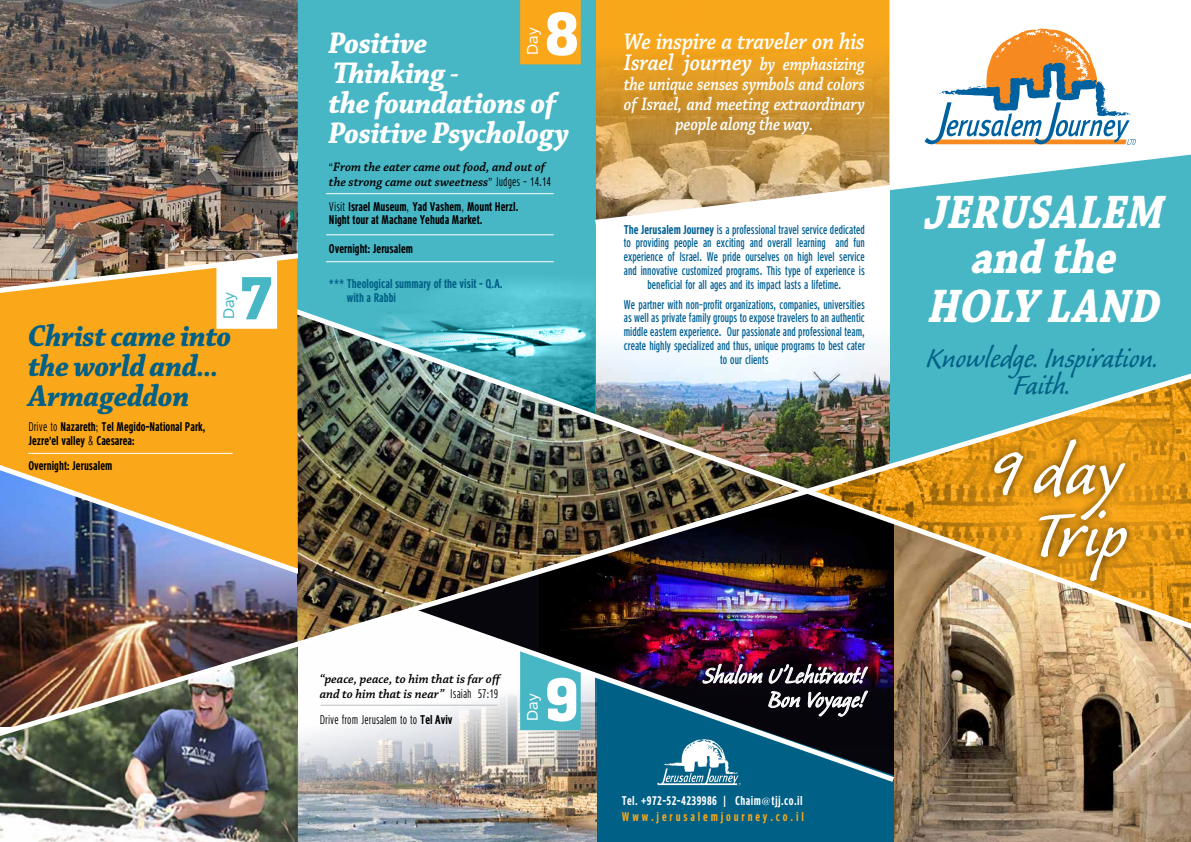
<style>
.page{position:relative;width:1191px;height:842px;background:#fff}
.page>*{position:absolute;margin:0;border:0;box-sizing:border-box;transform-origin:0 0}
.t1{font:86.3px/62.7px "Caliban Std";color:#fff;text-align:center}
.t2{font:500 63.2px "Aachen Std";color:#fff}
.t3{font:500 63.2px "Aachen Std";color:#47b6c5}
.t4{font:italic 49.3px/44.4px "Chaparral Pro Bold Capt";color:#fff;text-align:center;scale:.84 1}
.t5{font:36.2px "Caliban Std";color:#006086;scale:.95 1}
.t6{font:31.9px/30px "Chaparral Pro Bold It Disp";color:#fff;scale:.96 1}
.t7{font:31.9px/30px "Chaparral Pro Bold It Disp";color:#006086;scale:.96 1}
.t8{font:29.6px/24px "Caliban Std";color:#fff;text-align:right;scale:.95 1}
.t9{font:italic 600 24px "Chaparral Pro";letter-spacing:-.01em;color:#fff;scale:.92 1}
.t10{font:italic 600 24px "Chaparral Pro";letter-spacing:-.01em;color:#fff;scale:.93 1}
.t11{font:italic 600 19px/20px "Chaparral Pro";letter-spacing:-.01em;color:#fff;text-align:center;scale:.86 1}
.t12{font:15.5px "Albany Std";color:#fff}
.t13{font:15.5px "Albany Std";color:#47b6c5}
.t14{font:italic 600 13px/15px "Chaparral Pro";color:#000}
.t15{font:500 12px/13.8px "Fb Tamlil Condensed Eng";color:#006095;text-align:right}
.t16{font:700 12px/13.8px "Fb Tamlil Condensed Eng";color:#000}
.t17{font:700 12px/13.8px "Fb Tamlil Condensed Eng";color:#006086}
.t18{font:12px "Fb Tamlil Condensed Eng";color:#000}
.t19{font:700 12px "Fb Tamlil Condensed Eng";letter-spacing:.03em;color:#fff}
.t20{font:700 12px "Fb Tamlil Condensed Eng";letter-spacing:.235em;color:#faa81a}
.s1{font-weight:400}
.s2{font-family:"Fb Tamlil Condensed Eng";font-weight:400;font-style:normal;font-size:12px}
.s3{font-weight:700}
</style>
<div class="page">
<div style="left:891px;top:0;width:300px;height:557px;background:#47b6c5"></div>
<img style="left:596px;top:0;width:293px;height:144px">
<div style="left:889px;top:0;width:302px;height:144px;background:#fff"></div>
<div style="left:283px;top:0;width:312px;height:479px;background:#47b6c5"></div>
<div style="left:595px;top:672px;width:299px;height:170px;background:#006086"></div>
<img style="left:298px;top:774px;width:299px;height:68px">
<svg style="left:408px;top:786px;width:189px;height:8px;background:#907b64"></svg>
<img style="left:352px;top:261px;width:243px;height:44px">
<img style="left:0;top:774px;width:298px;height:68px">
<img style="left:894px;top:774px;width:297px;height:68px">
<svg style="left:298px;top:305px;width:593px;height:20px"></svg>
<img style="left:402px;top:774px;width:497px;height:12px">
<img style="left:0;top:325px;width:1191px;height:449px">
<div style="left:985px;top:430px;width:151px;height:160px;background:#000;opacity:.75"></div>
<svg style="left:702px;top:664px;width:60px;height:20px"></svg>
<svg style="left:768px;top:664px;width:100px;height:20px;background:#5d4d5b"></svg>
<svg style="left:768px;top:691px;width:32px;height:17px"></svg>
<svg style="left:808px;top:690px;width:60px;height:27px;background:#434247"></svg>
<div style="left:520px;top:0;width:61px;height:64px;background:#faa81a"></div>
<hr style="left:326px;top:193px;width:227px;height:1px;background:#fff">
<hr style="left:321px;top:705px;width:176px;height:1px;background:#bcbec0">
<hr style="left:326px;top:234px;width:227px;height:1px;background:#fff">
<hr style="left:326px;top:261px;width:227px;height:1px;background:#fff">
<svg style="left:595px;top:144px;width:596px;height:84px"></svg>
<svg style="left:924px;top:28px;width:227px;height:149px;background:#d8d7cf"></svg>
<img style="left:657px;top:739px;width:86px;height:47px">
<div style="left:0;top:345px;width:298px;height:27px;background:#faa81a"></div>
<img style="left:0;top:0;width:298px;height:237px">
<img style="left:0;top:237px;width:298px;height:108px">
<svg style="left:0;top:372px;width:298px;height:217px;background:#cc9d50"></svg>
<h2 class="t3" style="left:241px;top:264px;width:32px">7</h2>
<p class="t13" style="left:220px;top:319px;width:29px;rotate:-90deg">Day</p>
<h3 class="t7" style="left:28px;top:323px;width:213px">Christ came into the world and...<br>Armageddon</h3>
<p class="t16" style="left:28px;top:422px;width:179px"><span class="s1">Drive to</span> Nazareth<span class="s1">;</span> Tel Megido-National Park,<br>Jezre e l’ valley <span class="s1">&amp;</span> Caesarea:</p>
<p class="t16" style="left:28px;top:461px;width:85px">Overnight: Jerusalem</p>
<h2 class="t2" style="left:544px;top:0;width:36px">8</h2>
<h3 class="t6" style="left:329px;top:59px;width:251px">Thinking -<br>the foundations of<br>Positive Psychology</h3>
<p class="t14" style="left:329px;top:159px;width:223px"><span class="s2">“</span>From the eater came out food, and out of the strong came out sweetness<span class="s2">” Judges - 14.14</span></p>
<p class="t16" style="left:329px;top:201px;width:191px"><span class="s1">Visit</span> Israel Museum<span class="s1">,</span> Yad Vashem<span class="s1">,</span> Mount Herzl.<br>Night tour at Machane Yehuda Market.</p>
<p class="t16" style="left:329px;top:243px;width:85px">Overnight: Jerusalem</p>
<p class="t17" style="left:347px;top:278px;width:157px;text-indent:-18px">*** Theological summary of the visit – .A.Q with a Rabbi</p>
<h3 class="t6" style="left:329px;top:29px;width:104px">Positive</h3>
<p class="t12" style="left:523px;top:55px;width:29px;rotate:-90deg">Day</p>
<h3 class="t9" style="left:624px;top:28px;width:263px">We inspire a traveler on his</h3>
<h3 class="t11" style="left:760px;top:55px;width:124px">by emphasizing</h3>
<h3 class="t10" style="left:624px;top:49px;width:139px">Israel journey</h3>
<h3 class="t11" style="left:624px;top:75px;width:282px">the unique senses symbols and colors of Israel, and meeting extraordinary people along the way.</h3>
<p class="t15" style="left:624px;top:224px;width:242px"><span class="s3">The Jerusalem Journey</span> ais professional travel service dedicated and fun</p>
<p class="t15" style="left:624px;top:238px;width:203px">to providing people an exciting and overall learning</p>
<p class="t15" style="left:624px;top:251px;width:242px">experience of Israel. We pride ourselves on high level service</p>
<p class="t15" style="left:624px;top:265px;width:242px">and innovative customized programs. This type of experience is</p>
<p class="t15" style="left:647px;top:279px;width:195px">beneficial for all ages and its impact lasts a lifetime.</p>
<p class="t15" style="left:624px;top:299px;width:242px;text-align:center">We partner with non-profit organizations, companies, universities as well as private family groups to expose travelers anto authentic middle eastern experience. Our passionate and professional team, create highly specialized and thus, unique programs to best cater to our clients</p>
<p class="t14" style="left:320px;top:672px;width:183px">“peace, peace to, him that is far off</p>
<p class="t18" style="left:478px;top:688px;width:22px">57:19</p>
<p class="t14" style="left:320px;top:687px;width:126px">and to him that is near”</p>
<p class="t18" style="left:320px;top:714px;width:134px">Drive from Jerusalem toto <span class="s3">Tel Aviv</span></p>
<p class="t18" style="left:450px;top:688px;width:23px">Isaiah</p>
<h2 class="t2" style="left:544px;top:666px;width:36px">9</h2>
<p class="t12" style="left:523px;top:721px;width:29px;rotate:-90deg">Day</p>
<h3 class="t8" style="left:703px;top:664px;width:172px">Shalom ’U Lehitraot!<br>Bon Voyage!</h3>
<p class="t19" style="left:723px;top:795px;width:5px">|</p>
<p class="t19" style="left:621px;top:795px;width:97px">Tel. +972-52-4239986</p>
<p class="t20" style="left:621px;top:811px;width:184px">Www.jerusalemjourney.co.il</p>
<p class="t19" style="left:735px;top:795px;width:69px">Chaim@tjj.co i l.</p>
<h3 class="t4" style="left:922px;top:192px;width:303px">JERUSALEM and the</h3>
<h3 class="t4" style="left:926px;top:286px;width:294px">HOLY LAND</h3>
<h3 class="t5" style="left:926px;top:340px;width:246px">Knowledge. Inspiration.</h3>
<h3 class="t5" style="left:1013px;top:367px;width:61px">Faith.</h3>
<h1 class="t1" style="left:988px;top:443px;width:141px">9 day<br>Trip</h1>
</div>
